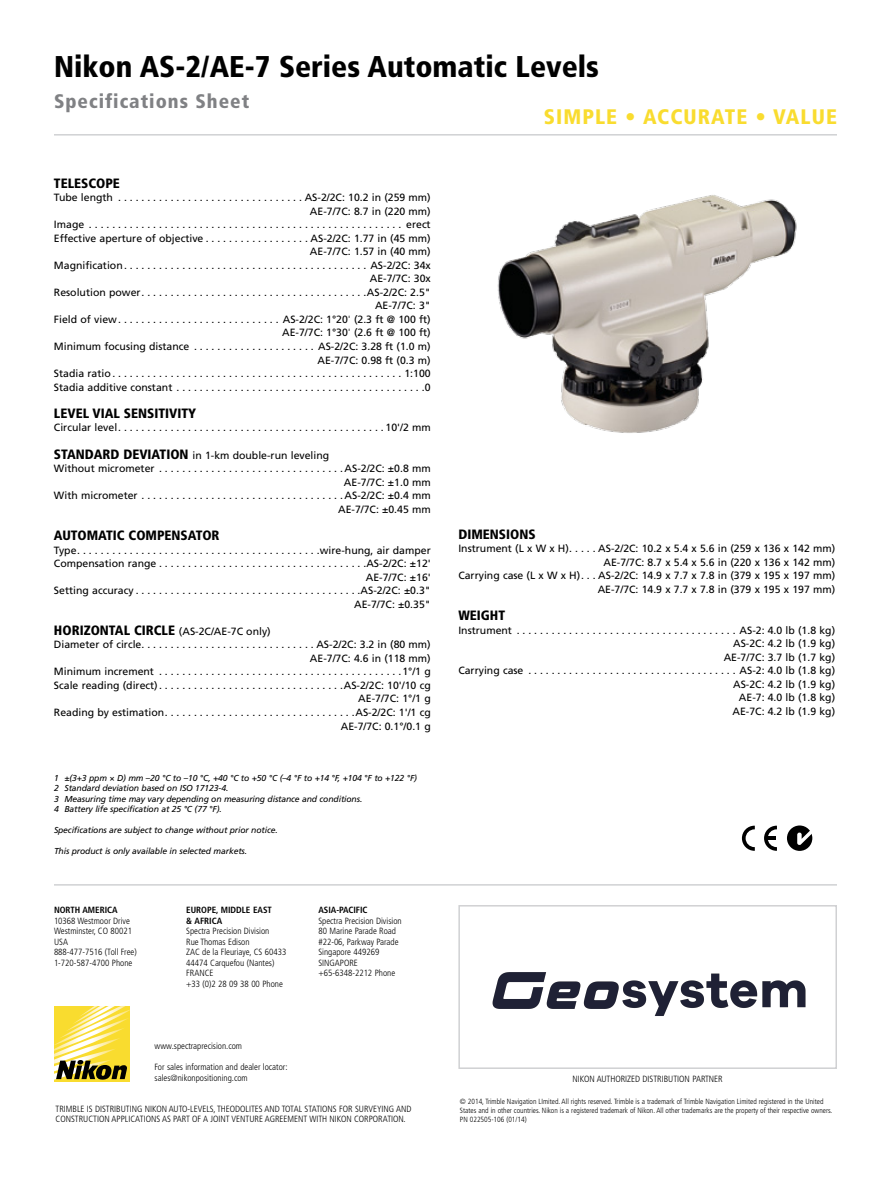
<style>
.page{position:relative;width:891px;height:1189px;background:#fff}
.page>*{position:absolute;margin:0;border:0;box-sizing:border-box;transform-origin:0 0}
.t1{font:900 condensed 30px "Frutiger LT Std";color:#000}
.t2{font:900 condensed 21px "Frutiger LT Std";letter-spacing:.05em;color:#f9dc2f}
.t3{font:900 condensed 19.5px "Frutiger LT Std";letter-spacing:.05em;color:#808184}
.t4{font:900 condensed 13.5px "Frutiger LT Std";color:#000}
.t5{font:10.5px/13.5px "Frutiger LT Std";color:#000;text-align:right}
.t6{font:300 condensed 9px/10.5px "Frutiger LT Std";color:#000}
.t7{font:700 condensed 9px/10.5px "Frutiger LT Std";color:#000}
.t8{font:italic 8.7px/10.5px "Frutiger LT Std";letter-spacing:-.015em;color:#000}
.t9{font:300 condensed 7.5px/9px "Frutiger LT Std";color:#000}
.s1{font-weight:300}
.s2{font-weight:900;font-stretch:condensed;font-size:13.5px}
</style>
<div class="page">
<hr style="left:54px;top:134px;width:783px;height:1px;background:#d0d1d3">
<hr style="left:54px;top:883px;width:783px;height:2px;background:#d0d1d3">
<svg style="left:742px;top:825px;width:13px;height:25px"></svg>
<svg style="left:764px;top:825px;width:13px;height:25px"></svg>
<div style="left:787px;top:825px;width:25px;height:25px;background:#000;border-radius:50%"></div>
<svg style="left:797px;top:829px;width:15px;height:15px"></svg>
<div style="left:458px;top:904px;width:379px;height:164px;border:2px solid #d0d1d3"></div>
<svg style="left:54px;top:1079px;width:76px;height:2px"></svg>
<svg style="left:54px;top:1006px;width:76px;height:73px;background:#d6c459"></svg>
<img style="left:497px;top:195px;width:300px;height:238px">
<img style="left:492px;top:972px;width:314px;height:44px">
<h1 class="t1" style="left:54px;top:48px;width:547px">Nikon AS-2/AE-7 Series Automatic Levels</h1>
<h3 class="t3" style="left:54px;top:90px;width:197px">Specifications Sheet</h3>
<h2 class="t2" style="left:544px;top:104px;width:295px">SIMPLE • ACCURATE • VALUE</h2>
<p class="t4" style="left:54px;top:175px;width:68px">TELESCOPE</p>
<p class="t5" style="left:54px;top:191px;width:378px">Tube length . . . . . . . . . . . . . . . . . . . . . . . . . . . . . . . AS-2/2C: 10.2 in (259 mm)<br>AE-7/7C: 8.7 in (220 mm)<br>Image . . . . . . . . . . . . . . . . . . . . . . . . . . . . . . . . . . . . . . . . . . . . . . . . . . . . . . erect Effective aperture of objective . . . . . . . . . . . . . . . . . AS-2/2C: 1. 77 in (45 mm)<br>AE-7/7C: 1. 57 in (40 mm)<br>Magnification . . . . . . . . . . . . . . . . . . . . . . . . . . . . . . . . . . . . . . . . . . AS-2/2C: 34x AE-7/7C: 30x<br>Resolution power . . . . . . . . . . . . . . . . . . . . . . . . . . . . . . . . . . . . . . AS-2/2C: 2. 5" AE-7/7C: 3"<br>Field of view . . . . . . . . . . . . . . . . . . . . . . . . . . . . AS-2/2C: 1°20<span class="s1">'</span> (2.3 ft @ 100 ft)<br>AE-7/7C: 1°30<span class="s1">'</span> (2.6 ft @ 100 ft)<br>Minimum focusing distance . . . . . . . . . . . . . . . . . . . . . AS-2/2C: 3.28 ft (1.0 m)<br>AE-7/7C: 0.98 ft (0.3 m)<br>Stadia ratio . . . . . . . . . . . . . . . . . . . . . . . . . . . . . . . . . . . . . . . . . . . . . . . . . . 1:100<br>Stadia additive constant . . . . . . . . . . . . . . . . . . . . . . . . . . . . . . . . . . . . . . . . . . 0</p>
<p class="t4" style="left:54px;top:405px;width:144px">LEVEL VIAL SENSITIVITY</p>
<p class="t5" style="left:54px;top:421px;width:378px">Circular level . . . . . . . . . . . . . . . . . . . . . . . . . . . . . . . . . . . . . . . . . . . . . 10'/2 mm</p>
<p class="t5" style="left:54px;top:448px;width:277px"><span class="s2">STANDARD DEVIATION</span> in 1-km double-run leveling</p>
<p class="t5" style="left:54px;top:461px;width:378px">Without micrometer . . . . . . . . . . . . . . . . . . . . . . . . . . . . . . . AS-2/2C: ±0.8 mm</p>
<p class="t5" style="left:344px;top:475px;width:88px">AE-7/7C: ±1.0 mm</p>
<p class="t5" style="left:54px;top:488px;width:378px">With micrometer . . . . . . . . . . . . . . . . . . . . . . . . . . . . . . . . . . AS-2/2C: ±0.4 mm</p>
<p class="t5" style="left:338px;top:502px;width:94px">AE-7/7C: ±0.45 mm</p>
<p class="t4" style="left:54px;top:527px;width:167px">AUTOMATIC COMPENSATOR</p>
<p class="t5" style="left:54px;top:543px;width:378px">Type . . . . . . . . . . . . . . . . . . . . . . . . . . . . . . . . . . . . . . . . . wire-hung, air damper Compensation range . . . . . . . . . . . . . . . . . . . . . . . . . . . . . . . . . . . AS-2/2C: ±12' AE-7/7C: ±16'<br>Setting accuracy . . . . . . . . . . . . . . . . . . . . . . . . . . . . . . . . . . . . . . AS-2/2C: ±0. 3" AE-7/7C: ±0.35"</p>
<p class="t5" style="left:54px;top:624px;width:218px"><span class="s2">HORIZONTAL CIRCLE</span> (AS-2C/AE-7C only)</p>
<p class="t5" style="left:54px;top:638px;width:378px">Diameter of circle . . . . . . . . . . . . . . . . . . . . . . . . . . . . . AS-2/2C: 3.2 in (80 mm)</p>
<p class="t5" style="left:310px;top:651px;width:122px">AE-7/7C: 4.6 in (118 mm)</p>
<p class="t5" style="left:54px;top:665px;width:378px">Minimum increment . . . . . . . . . . . . . . . . . . . . . . . . . . . . . . . . . . . . . . . . . 1°/1 g</p>
<p class="t5" style="left:54px;top:678px;width:378px">Scale reading (direct) . . . . . . . . . . . . . . . . . . . . . . . . . . . . . . . AS-2/2C: 10'/10 cg</p>
<p class="t5" style="left:358px;top:692px;width:74px">AE-7/7C: 1°/1 g</p>
<p class="t5" style="left:54px;top:705px;width:378px">Reading by estimation . . . . . . . . . . . . . . . . . . . . . . . . . . . . . . . . AS-2/2C: 1'/1 cg</p>
<p class="t5" style="left:341px;top:719px;width:91px">AE-7/7C: 0. 1°/0. 1 g</p>
<p class="t8" style="left:54px;top:772px;width:365px">1 ±(3+3 ppm × D) mm –20 °C to –10 °C, +40 °C to +50 °C (–4 °F to +14 °F, +104 °F to +122 °F)<br>2 Standard deviation based on ISO 17123-4.<br>3 Measuring time may vary depending on measuring distance and conditions.<br>4 Battery life specification at 25 °C (77 °F).</p>
<p class="t8" style="left:54px;top:824px;width:225px">Specifications are subject to change without prior notice.</p>
<p class="t8" style="left:54px;top:845px;width:195px">This product is only available in selected markets.</p>
<p class="t7" style="left:54px;top:904px;width:65px">NORTH AMERICA</p>
<p class="t6" style="left:54px;top:915px;width:84px">10368 Westmoor Drive<br>Westminster, CO 80021<br>USA<br>888-477-7516 (Toll Free)<br>1-720-587-4700 Phone</p>
<p class="t7" style="left:186px;top:904px;width:87px">EUROPE, MIDDLE EAST &amp; AFRICA</p>
<p class="t6" style="left:186px;top:925px;width:102px">Spectra Precision Division<br>Rue Thomas Edison<br>ZAC de la Fleuriaye, CS 60433<br>44474 Carquefou (Nantes)<br>Fran</p>
<p class="t6" style="left:186px;top:967px;width:98px;text-indent:19px">ce<br>+33 (0)2 28 09 38 00 Phone</p>
<p class="t6" style="left:155px;top:1040px;width:89px">www.spectraprecision.com</p>
<p class="t6" style="left:155px;top:1061px;width:134px">For sales information and dealer locator: sales@nikonpositioning.com</p>
<p class="t7" style="left:318px;top:904px;width:47px">ASIA-PACI FIC</p>
<p class="t6" style="left:318px;top:915px;width:85px">Spectra Precision Division<br>80 Marine Parade Road #22-06, Parkway Parade<br>Singapore 449269<br>Singapore<br>+65-6348-2212 Phone</p>
<p class="t6" style="left:56px;top:1103px;width:45px">Trimble is distributin</p>
<p class="t6" style="left:137px;top:1103px;width:18px">g Nikon</p>
<p class="t6" style="left:169px;top:1103px;width:6px">auto</p>
<p class="t6" style="left:188px;top:1103px;width:35px">-levels, theodolites</p>
<p class="t6" style="left:265px;top:1103px;width:6px">and</p>
<p class="t6" style="left:282px;top:1103px;width:5px">total</p>
<p class="t6" style="left:305px;top:1103px;width:5px">stations</p>
<p class="t6" style="left:339px;top:1103px;width:74px">for SURVEYING AND</p>
<p class="t6" style="left:56px;top:1113px;width:11px">constru</p>
<p class="t6" style="left:88px;top:1113px;width:10px">ction</p>
<p class="t6" style="left:112px;top:1113px;width:5px">appli</p>
<p class="t6" style="left:130px;top:1113px;width:10px">cations</p>
<p class="t6" style="left:162px;top:1113px;width:17px">as part</p>
<p class="t6" style="left:192px;top:1113px;width:26px">of a joint</p>
<p class="t6" style="left:232px;top:1113px;width:10px">venture</p>
<p class="t6" style="left:265px;top:1113px;width:75px">agreement with Nikon</p>
<p class="t6" style="left:354px;top:1113px;width:6px">Corporation</p>
<p class="t6" style="left:404px;top:1113px;width:4px">.</p>
<p class="t4" style="left:458px;top:526px;width:79px">DIMENSIONS</p>
<p class="t5" style="left:458px;top:541px;width:378px">Instrument (L x W x H) . . . . AS-2/2C: 10.2 x 5.4 x 5.6 in (259 x 136 x 142 mm)<br>AE-7/7C: 8.7 x 5.4 x 5.6 in (220 x 136 x 142 mm)<br>Carrying case (L x W x H) . . AS-2/2C: 14.9 x 7.7 x 7.8 in (379 x 195 x 197 mm)<br>AE-7/7C: 14.9 x 7.7 x 7.8 in (379 x 195 x 197 mm)</p>
<p class="t4" style="left:458px;top:607px;width:48px">WEIGHT</p>
<p class="t5" style="left:458px;top:623px;width:378px">Instrument . . . . . . . . . . . . . . . . . . . . . . . . . . . . . . . . . . . . . . AS-2: 4.0 lb (1.8 kg)<br>AS-2C: 4.2 lb (1.9 kg)<br>AE-7/7C: 3.7 lb (1.7 kg)<br>Carrying case . . . . . . . . . . . . . . . . . . . . . . . . . . . . . . . . . . . . AS-2: 4.0 lb (1.8 kg)<br>AS-2C: 4.2 lb (1.9 kg)<br>AE-7: 4.0 lb (1.8 kg)<br>AE-7C: 4.2 lb (1.9 kg)</p>
<p class="t6" style="left:573px;top:1073px;width:152px">NIKON AUTHORIZED DISTRIBUTION PARTNER</p>
<p class="t9" style="left:460px;top:1096px;width:374px">© 2014, Trimble Navigation LImited. All rights reserved. Trimble is a trademark of Trimble Navigation Limited registered in the United<br>States and in other countries. Nikon is a registered trademark of Nikon. All other trademarks are the property of their respective owners.<br>PN 022505-106 (01/14)</p>
</div>
